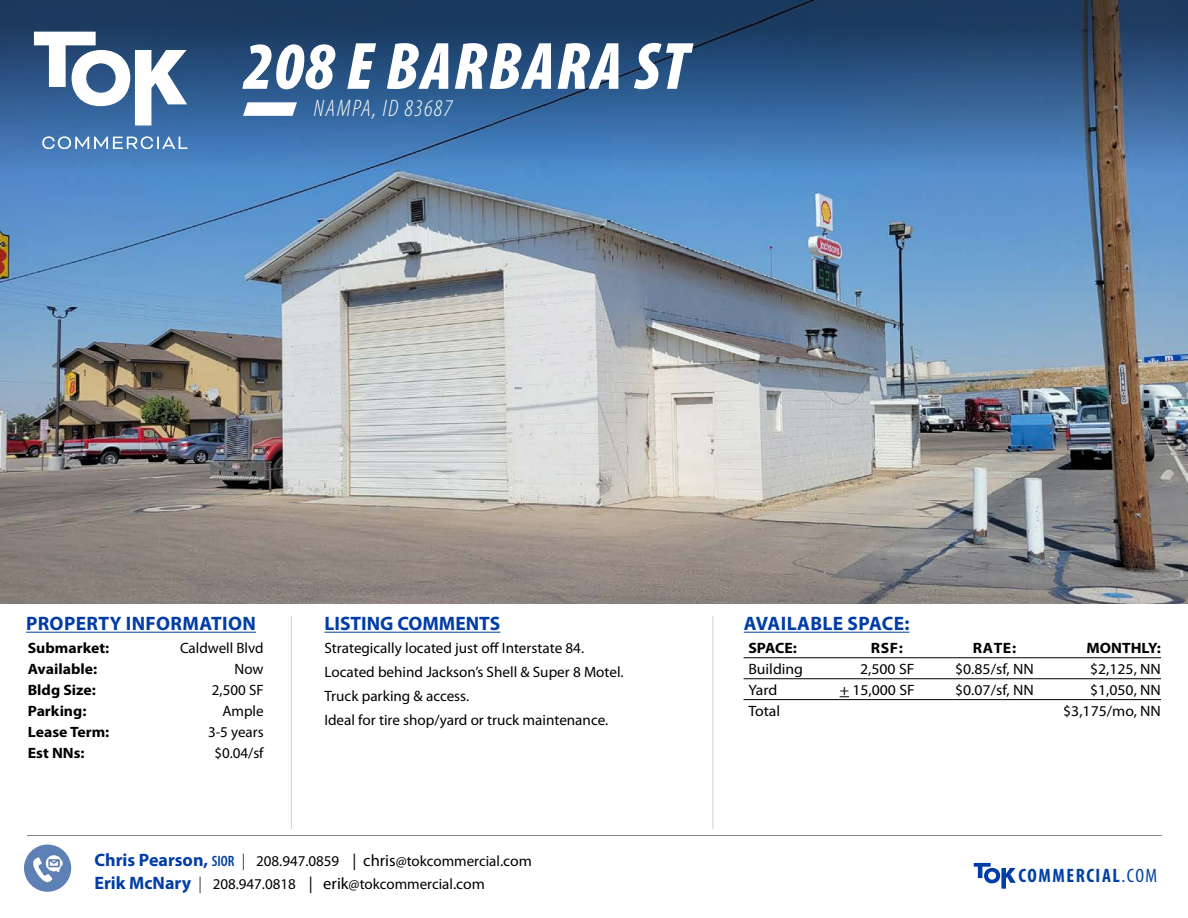
<style>
.page{position:relative;width:1188px;height:918px;background:#fff}
.page>*{position:absolute;margin:0;border:0;box-sizing:border-box;transform-origin:0 0}
.t1{font:italic 900 condensed 67.5px "Myriad Pro";letter-spacing:.03em;color:#fff}
.t2{font:italic 300 condensed 24px "Myriad Pro";letter-spacing:.05em;color:#fff}
.t3{font:700 19.5px "Myriad Pro";letter-spacing:.02em;color:#003da6}
.t4{font:700 19.5px "Myriad Pro";color:#003da6}
.t5{font:700 condensed 19.5px "Myriad Pro";letter-spacing:.08em;color:#0040a6}
.t6{font:700 16.5px "Myriad Pro";letter-spacing:.07em;color:#003da6}
.t7{font:15px/21px "Myriad Pro";color:#000}
.t8{font:15px/21px "Myriad Pro";color:#000;text-align:right;scale:1.05 1}
.t9{font:700 15px/21px "Myriad Pro";color:#000;scale:1.05 1}
.s1{font-weight:700;font-size:18px;color:#003da6}
.s2{font-weight:600;font-stretch:condensed;color:#003da6}
.s3{font-weight:300;font-size:16.5px}
.s4{font-size:16.5px}
.s5{font-weight:400}
</style>
<div class="page">
<svg style="left:974px;top:863px;width:42px;height:26px"></svg>
<hr style="left:27px;top:835px;width:1135px;height:1px;background:#828487">
<hr style="left:324px;top:632px;width:176px;height:1px;background:#003da6">
<hr style="left:26px;top:632px;width:230px;height:1px;background:#003da6">
<hr style="left:291px;top:616px;width:1px;height:213px;background:#000">
<hr style="left:712px;top:616px;width:1px;height:213px;background:#000">
<div style="left:25px;top:845px;width:46px;height:46px;background:#5d80b6;border-radius:50%"></div>
<img style="left:33px;top:854px;width:30px;height:28px">
<div style="left:24px;top:845px;width:47px;height:47px;border:1px solid #5d80b6;border-radius:50%"></div>
<img style="left:0;top:172px;width:1188px;height:432px">
<svg style="left:0;top:0;width:1188px;height:172px;background:#305a8a"></svg>
<svg style="left:243px;top:102px;width:54px;height:14px"></svg>
<svg style="left:42px;top:136px;width:146px;height:13px"></svg>
<svg style="left:34px;top:32px;width:153px;height:93px"></svg>
<hr style="left:744px;top:657px;width:417px;height:1px;background:#000">
<hr style="left:744px;top:699px;width:417px;height:1px;background:#000">
<hr style="left:744px;top:678px;width:417px;height:1px;background:#000">
<hr style="left:744px;top:632px;width:165px;height:1px;background:#003da6">
<h1 class="t1" style="left:243px;top:23px;width:447px">208 E BARBARA ST</h1>
<h2 class="t2" style="left:314px;top:94px;width:140px">NAMPA, ID 83687</h2>
<h3 class="t3" style="left:26px;top:613px;width:231px">PROPERTY INFORMATION</h3>
<h3 class="t4" style="left:324px;top:613px;width:177px">LISTING COMMENTS</h3>
<h3 class="t3" style="left:744px;top:613px;width:167px">AVAILABLE SPACE:</h3>
<p class="t9" style="left:28px;top:638px;width:79px">Submarket:<br>Available:<br>Bldg Size:<br>Parking:<br>Lease Term:<br>Est NNs:</p>
<p class="t7" style="left:180px;top:638px;width:85px;text-align:right">Caldwell Blvd<br>Now<br>2,500 SF<br>Ample<br>3-5 years $0.04/sf</p>
<p class="t7" style="left:324px;top:637px;width:301px;line-height:24px">Strategically located just off Interstate 84.<br>Located behind Jackson’s Shell &amp; Super 8 Motel.<br>Truck parking &amp; access.<br>Ideal for tire shop/yard or truck maintenance.</p>
<p class="t9" style="left:871px;top:638px;width:32px">RSF:</p>
<p class="t9" style="left:748px;top:638px;width:48px">SPACE:</p>
<p class="t8" style="left:748px;top:659px;width:54px;text-align:left">Building<br>Yard<br>Total</p>
<p class="t8" style="left:840px;top:659px;width:73px">2,500 SF<br>+ 15,000 SF</p>
<p class="t7" style="left:94px;top:849px;width:439px;line-height:23.2px"><span class="s1">Chris Pearson,</span> <span class="s2">SIOR</span> <span class="s3">|</span> 208.947.0859 <span class="s4">| chris</span>@tokcommercial.com<br><span class="s1">Erik McNary</span> <span class="s3">|</span> 208.947.0818 <span class="s4">| erik</span>@tokcommercial.com</p>
<p class="t9" style="left:973px;top:638px;width:43px">RATE:</p>
<p class="t8" style="left:955px;top:659px;width:76px;text-align:left">$0.85/sf, NN $0.07/sf, NN</p>
<p class="t9" style="left:1087px;top:638px;width:72px">MONTHLY:</p>
<p class="t8" style="left:1063px;top:659px;width:95px">$2,125, NN $1,050, NN $3,175/mo, NN</p>
<p class="t6" style="left:959px;top:860px;width:165px">tokcommercial.com</p>
<h3 class="t5" style="left:1018px;top:863px;width:140px">COMMERCIAL<span class="s5">.COM</span></h3>
</div>
